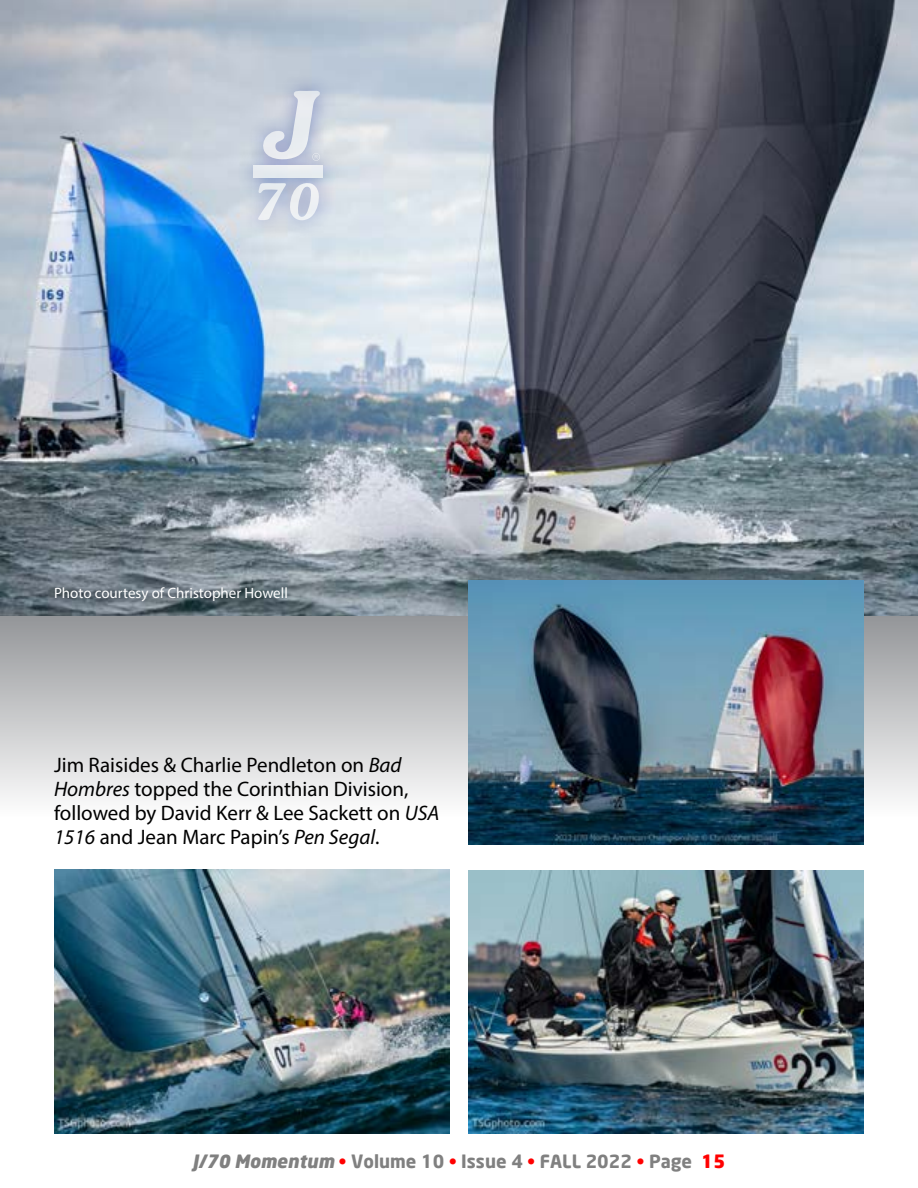
<style>
.page{position:relative;width:918px;height:1188px;background:#fff}
.page>*{position:absolute;margin:0;border:0;box-sizing:border-box;transform-origin:0 0}
.t1{font:21px/24px "Myriad Pro";color:#000}
.t2{font:700 18px "Neo Sans";color:#808080}
.t3{font:15px "Myriad Pro";color:#fff}
.s1{font-style:italic}
.s2{font-weight:900;font-style:italic}
.s3{color:#f00}
.s4{font-weight:900;color:#f00}
</style>
<div class="page">
<div style="left:0;top:615px;width:918px;height:203px;background:linear-gradient(to bottom,#939598,#fefefe)"></div>
<img style="left:0;top:0;width:918px;height:615px">
<div style="left:235px;top:73px;width:106px;height:164px;background:#001689;opacity:.73"></div>
<div style="left:254px;top:165px;width:69px;height:13px;background:#e7ecf0"></div>
<svg style="left:258px;top:182px;width:61px;height:38px;background:#d0d7e4"></svg>
<svg style="left:262px;top:91px;width:58px;height:70px;background:#cfd4e1"></svg>
<img style="left:54px;top:870px;width:396px;height:264px">
<img style="left:468px;top:870px;width:396px;height:264px">
<img style="left:468px;top:580px;width:396px;height:264px">
<p class="t3" style="left:54px;top:584px;width:235px">Photo courtesy of Christopher Howell</p>
<p class="t1" style="left:54px;top:752px;width:387px">Jim Raisides &amp; Charlie Pendleton on <span class="s1">Bad Hombres</span> topped the Corinthian Division, followed by David Kerr &amp; Lee Sackett on <span class="s1">USA 1516</span> and Jean Marc Papin’s <span class="s1">Pen Segal</span>.</p>
<p class="t2" style="left:192px;top:1150px;width:535px"><span class="s2">J/70 Momentum</span> <span class="s3">•</span> Volume 10 <span class="s3">•</span> Issue 4 <span class="s3">•</span> FALL 2022 <span class="s3">•</span> Page <span class="s4">15</span></p>
</div>
